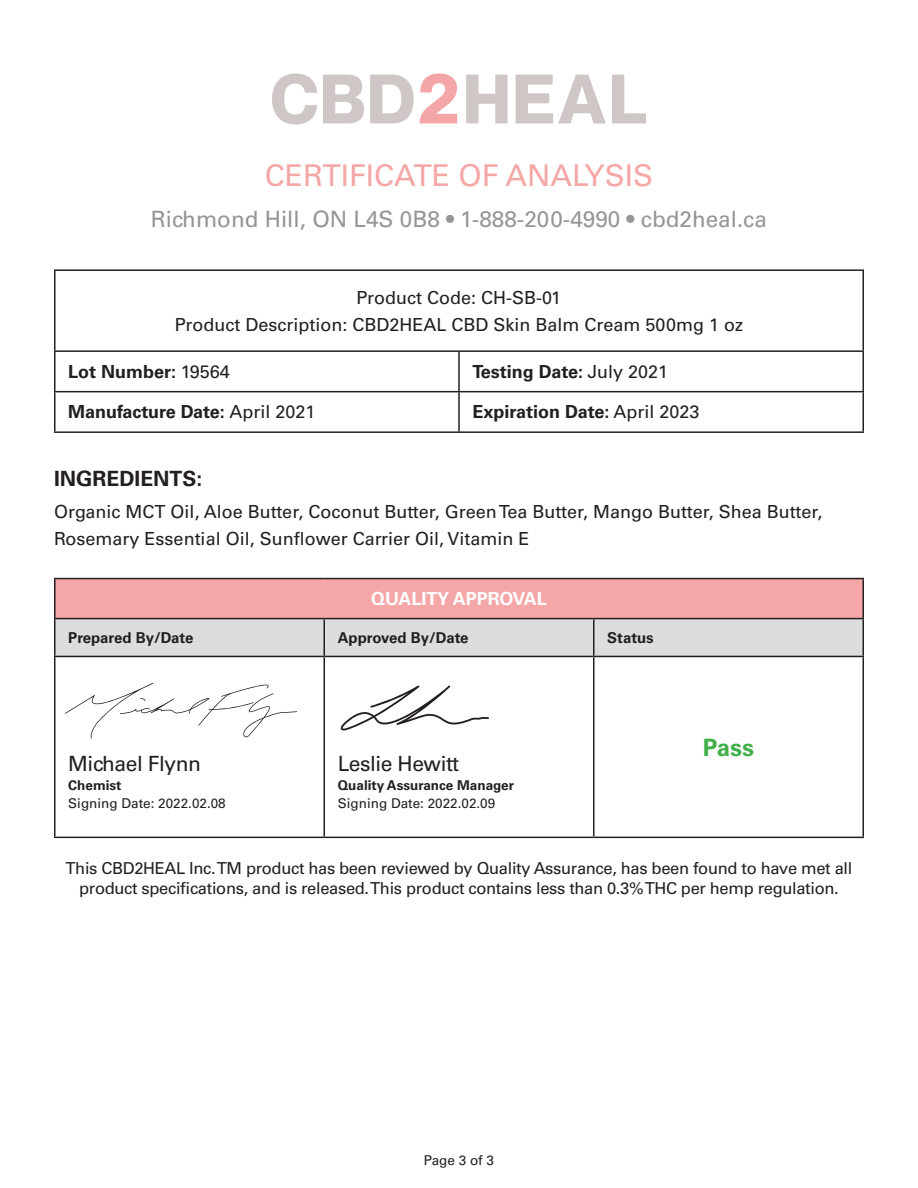
<style>
.page{position:relative;width:918px;height:1188px;background:#fff}
.page>*{position:absolute;margin:0;border:0;box-sizing:border-box;transform-origin:0 0}
.t1{font:30px "Univers LT Std";color:#f4a7a6}
.t2{font:700 24px "Univers LT Std";color:#40ae49}
.t3{font:22.5px "Univers LT Std";color:#939598}
.t4{font:21px "Univers LT Std";letter-spacing:-.02em;color:#231f20}
.t5{font:700 21px "Univers LT Std";color:#231f20}
.t6{font:18px/27px "Univers LT Std";color:#231f20}
.t7{font:700 18px "Univers LT Std";color:#231f20}
.Paragraph_Style_1{font:700 18px "Univers LT Std";color:#fff}
.t8{font:16.5px/19.8px "Univers LT Std";letter-spacing:-.02em;color:#231f20;text-align:center}
.t9{font:700 15px "Univers LT Std";color:#231f20}
.t10{font:13.5px "Univers LT Std";color:#231f20}
.t11{font:700 13.5px "Univers LT Std";color:#231f20}
.s1{font-weight:400}
</style>
<div class="page">
<svg style="left:272px;top:74px;width:45px;height:51px"></svg>
<svg style="left:323px;top:75px;width:41px;height:48px"></svg>
<svg style="left:370px;top:75px;width:44px;height:48px"></svg>
<svg style="left:420px;top:74px;width:37px;height:49px"></svg>
<svg style="left:466px;top:75px;width:42px;height:48px"></svg>
<svg style="left:516px;top:75px;width:90px;height:48px"></svg>
<svg style="left:612px;top:75px;width:34px;height:48px"></svg>
<div style="left:55px;top:579px;width:808px;height:40px;background:#f4a7a6"></div>
<div style="left:56px;top:619px;width:806px;height:37px;background:#dcdddf"></div>
<hr style="left:54px;top:578px;width:270px;height:1px;background:#231f20">
<hr style="left:54px;top:579px;width:2px;height:39px;background:#231f20">
<hr style="left:324px;top:578px;width:270px;height:1px;background:#231f20">
<hr style="left:594px;top:578px;width:270px;height:1px;background:#231f20">
<hr style="left:862px;top:579px;width:2px;height:39px;background:#231f20">
<hr style="left:54px;top:618px;width:270px;height:1px;background:#231f20">
<hr style="left:54px;top:619px;width:2px;height:37px;background:#231f20">
<hr style="left:324px;top:618px;width:270px;height:1px;background:#231f20">
<hr style="left:324px;top:619px;width:1px;height:37px;background:#231f20">
<hr style="left:594px;top:618px;width:270px;height:1px;background:#231f20">
<hr style="left:593px;top:619px;width:1px;height:37px;background:#231f20">
<hr style="left:862px;top:619px;width:2px;height:37px;background:#231f20">
<hr style="left:54px;top:656px;width:270px;height:1px;background:#231f20">
<hr style="left:54px;top:657px;width:2px;height:180px;background:#231f20">
<hr style="left:324px;top:656px;width:270px;height:1px;background:#231f20">
<hr style="left:324px;top:657px;width:1px;height:180px;background:#231f20">
<hr style="left:594px;top:656px;width:270px;height:1px;background:#231f20">
<hr style="left:593px;top:657px;width:1px;height:180px;background:#231f20">
<hr style="left:862px;top:657px;width:2px;height:180px;background:#231f20">
<hr style="left:54px;top:837px;width:270px;height:1px;background:#231f20">
<hr style="left:324px;top:837px;width:270px;height:1px;background:#231f20">
<hr style="left:594px;top:837px;width:270px;height:1px;background:#231f20">
<svg style="left:66px;top:683px;width:230px;height:56px"></svg>
<svg style="left:340px;top:685px;width:149px;height:45px"></svg>
<hr style="left:54px;top:269px;width:405px;height:2px;background:#231f20">
<hr style="left:54px;top:271px;width:2px;height:79px;background:#231f20">
<hr style="left:459px;top:269px;width:405px;height:2px;background:#231f20">
<hr style="left:862px;top:271px;width:2px;height:79px;background:#231f20">
<hr style="left:54px;top:350px;width:405px;height:2px;background:#231f20">
<hr style="left:54px;top:352px;width:2px;height:39px;background:#231f20">
<hr style="left:459px;top:350px;width:405px;height:2px;background:#231f20">
<hr style="left:458px;top:352px;width:2px;height:39px;background:#231f20">
<hr style="left:862px;top:352px;width:2px;height:39px;background:#231f20">
<hr style="left:54px;top:391px;width:405px;height:1px;background:#231f20">
<hr style="left:54px;top:392px;width:2px;height:39px;background:#231f20">
<hr style="left:459px;top:391px;width:405px;height:1px;background:#231f20">
<hr style="left:458px;top:392px;width:2px;height:39px;background:#231f20">
<hr style="left:862px;top:392px;width:2px;height:39px;background:#231f20">
<hr style="left:54px;top:431px;width:405px;height:2px;background:#231f20">
<hr style="left:459px;top:431px;width:405px;height:2px;background:#231f20">
<p class="t1" style="left:265px;top:157px;width:390px">CERTIFICATE OF ANALYSIS</p>
<p class="t3" style="left:151px;top:206px;width:618px">Richmond Hill, ON L4S 0B8 • 1-888-200-4990 • cbd2heal.ca</p>
<p class="t6" style="left:357px;top:284px;width:206px">Product Code: CH-SB-01</p>
<p class="t6" style="left:175px;top:311px;width:570px">Product Description: CBD2HEAL CBD Skin Balm Cream 500mg 1 oz</p>
<p class="t7" style="left:68px;top:361px;width:163px">Lot Number: <span class="s1">19564</span></p>
<p class="t7" style="left:472px;top:361px;width:197px">Testing Date: <span class="s1">July 2021</span></p>
<p class="t7" style="left:68px;top:402px;width:249px">Manufacture Date: <span class="s1">April 2021</span></p>
<p class="t7" style="left:472px;top:402px;width:229px">Expiration Date: <span class="s1">April 2023</span></p>
<p class="t5" style="left:54px;top:466px;width:150px">INGREDIENTS:</p>
<p class="t6" style="left:54px;top:499px;width:770px">Organic MCT Oil, Aloe Butter, Coconut Butter, Green Tea Butter, Mango Butter, Shea Butter,<br>Rosemary Essential Oil, Sunflower Carrier Oil, Vitamin E</p>
<p class="Paragraph_Style_1" style="left:371px;top:588px;width:177px">QUALITY APPROVAL</p>
<p class="t9" style="left:68px;top:629px;width:127px">Prepared By/Date</p>
<p class="t9" style="left:338px;top:629px;width:132px">Approved By/Date</p>
<p class="t9" style="left:607px;top:629px;width:48px">Status</p>
<p class="t4" style="left:68px;top:751px;width:134px">Michael Flynn</p>
<p class="t11" style="left:68px;top:777px;width:55px">Chemist</p>
<p class="t10" style="left:68px;top:796px;width:159px">Signing Date: 2022.02.08</p>
<p class="t4" style="left:338px;top:751px;width:123px">Leslie Hewitt</p>
<p class="t11" style="left:338px;top:777px;width:178px">Quality Assurance Manager</p>
<p class="t10" style="left:338px;top:796px;width:159px">Signing Date: 2022.02.09</p>
<p class="t2" style="left:703px;top:733px;width:53px">Pass</p>
<p class="t8" style="left:66px;top:858px;width:788px">This CBD2HEAL Inc. TM product has been reviewed by Quality Assurance, has been found to have met all product specifications, and is released. This product contains less than 0.3% THC per hemp regulation.</p>
<p class="t10" style="left:424px;top:1153px;width:72px">Page 3 of 3</p>
</div>
